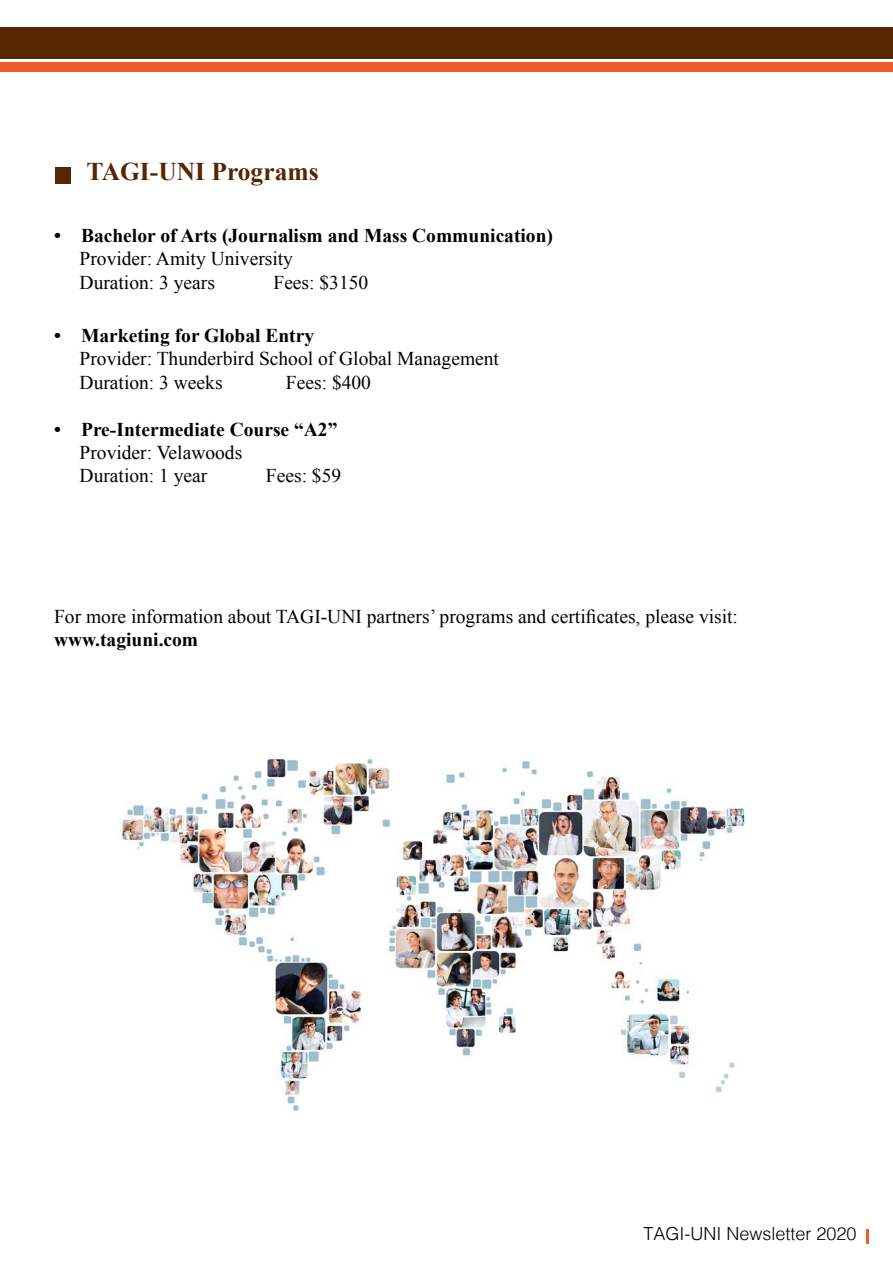
<style>
.page{position:relative;width:893px;height:1263px;background:#fff}
.page>*{position:absolute;margin:0;border:0;box-sizing:border-box;transform-origin:0 0}
.t1{font:700 25.5px "Times New Roman";color:#572600}
.t2{font:19.5px/23.4px "Times New Roman";color:#000}
.t3{font:700 19.5px "Times New Roman";color:#000}
.t4{font:300 18px "Helvetica";color:#000}
</style>
<div class="page">
<div style="left:0;top:28px;width:893px;height:31px;background:#572700"></div>
<div style="left:0;top:62px;width:893px;height:9px;background:#f15a29"></div>
<svg style="left:867px;top:1229px;width:2px;height:14px"></svg>
<img style="left:122px;top:758px;width:624px;height:353px">
<div style="left:55px;top:167px;width:16px;height:17px;background:#572600"></div>
<h1 class="t1" style="left:87px;top:154px;width:234px">TAGI-UNI Programs</h1>
<p class="t3" style="left:54px;top:222px;width:500px">• Bachelor of Arts (Journalism and Mass Communication)</p>
<p class="t2" style="left:80px;top:247px;width:215px">Provider: Amity University<br>Duration: 3 years</p>
<p class="t2" style="left:273px;top:270px;width:96px">Fees: $3150</p>
<p class="t3" style="left:54px;top:322px;width:262px">• Marketing for Global Entry</p>
<p class="t2" style="left:80px;top:347px;width:421px">Provider: Thunderbird School of Global Management<br>Duration: 3 weeks</p>
<p class="t2" style="left:286px;top:370px;width:87px">Fees: $400</p>
<p class="t3" style="left:54px;top:416px;width:285px">• Pre-Intermediate Course “A2”</p>
<p class="t2" style="left:80px;top:440px;width:164px">Provider: Velawoods<br>Duration: 1 year</p>
<p class="t2" style="left:266px;top:464px;width:77px">Fees: $59</p>
<p class="t2" style="left:54px;top:604px;width:685px">For more information about TAGI-UNI partners’ programs and certificates, please visit:</p>
<p class="t3" style="left:54px;top:626px;width:146px">www.tagiuni.com</p>
<p class="t4" style="left:643px;top:1219px;width:215px">TAGI-UNI Newsletter 2020</p>
</div>
